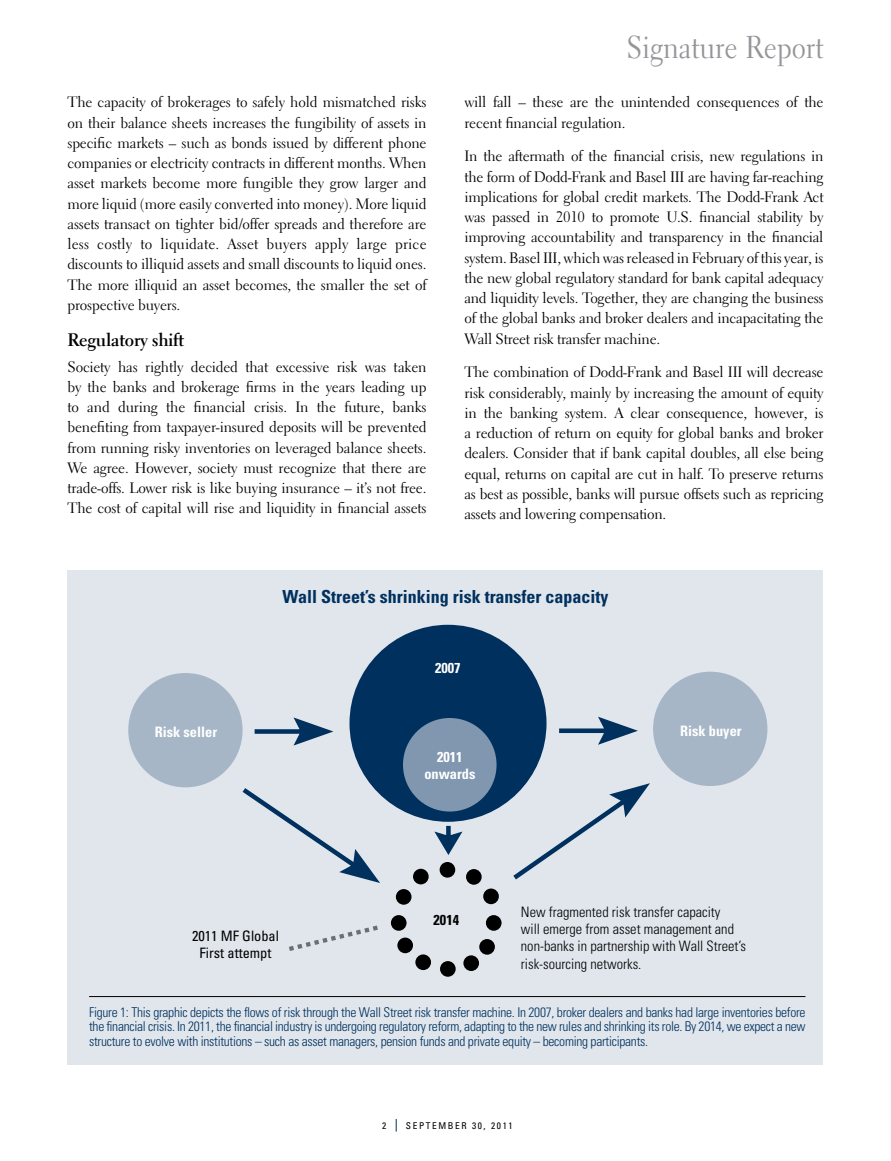
<style>
.page{position:relative;width:891px;height:1161px;background:#fff}
.page>*{position:absolute;margin:0;border:0;box-sizing:border-box;transform-origin:0 0}
.t1{font:31.5px "Electra LH";color:#939598;scale:.9 1}
.t2{font:700 condensed 18px "Univers";color:#00305e}
.t3{font:700 18px "Electra LH";letter-spacing:-.01em;color:#000}
.t4{font:15px/20.2px "Electra LH";letter-spacing:-.01em;color:#000;text-align:justify}
.t5{font:300 condensed 14.4px/17.2px "Univers";color:#000}
.t6{font:700 condensed 14.4px/17.2px "Univers";color:#fff;text-align:center}
.t7{font:condensed 14.4px/17.2px "Univers";color:#000;text-align:center}
.t8{font:700 condensed 14.4px "Univers";color:#000}
.t9{font:300 condensed 13.5px/14.2px "Univers";letter-spacing:-.02em;color:#00305e;text-align:justify}
.t10{font:condensed 9.3px "Univers";letter-spacing:.17em;color:#000}
</style>
<div class="page">
<svg style="left:396px;top:1119px;width:1px;height:13px"></svg>
<div style="left:68px;top:570px;width:756px;height:495px;background:#e0e6ec"></div>
<div style="left:653px;top:672px;width:114px;height:114px;background:#a6b6c7;border-radius:50%"></div>
<div style="left:350px;top:625px;width:197px;height:197px;background:#00305e;border-radius:50%"></div>
<div style="left:403px;top:718px;width:94px;height:94px;background:#8097af;border-radius:50%"></div>
<div style="left:128px;top:673px;width:115px;height:114px;background:#a6b6c7;border-radius:50%"></div>
<div style="left:440px;top:862px;width:15px;height:16px;background:#000;border-radius:50%"></div>
<div style="left:440px;top:961px;width:16px;height:16px;background:#000;border-radius:50%"></div>
<div style="left:486px;top:915px;width:16px;height:16px;background:#000;border-radius:50%"></div>
<div style="left:391px;top:915px;width:16px;height:16px;background:#000;border-radius:50%"></div>
<div style="left:463px;top:955px;width:16px;height:16px;background:#000;border-radius:50%"></div>
<div style="left:479px;top:939px;width:16px;height:16px;background:#000;border-radius:50%"></div>
<div style="left:483px;top:889px;width:16px;height:15px;background:#000;border-radius:50%"></div>
<div style="left:466px;top:869px;width:16px;height:16px;background:#000;border-radius:50%"></div>
<div style="left:413px;top:869px;width:16px;height:15px;background:#000;border-radius:50%"></div>
<div style="left:396px;top:889px;width:16px;height:16px;background:#000;border-radius:50%"></div>
<div style="left:415px;top:954px;width:16px;height:16px;background:#000;border-radius:50%"></div>
<div style="left:397px;top:938px;width:16px;height:15px;background:#000;border-radius:50%"></div>
<svg style="left:289px;top:925px;width:89px;height:26px"></svg>
<svg style="left:255px;top:717px;width:78px;height:29px"></svg>
<svg style="left:559px;top:717px;width:79px;height:28px"></svg>
<svg style="left:513px;top:783px;width:137px;height:96px"></svg>
<svg style="left:243px;top:788px;width:137px;height:95px"></svg>
<svg style="left:434px;top:826px;width:28px;height:29px"></svg>
<hr style="left:89px;top:996px;width:717px;height:1px;background:#000">
<p class="t4" style="left:68px;top:92px;width:361px">The capacity of brokerages to safely hold mismatched risks on their balance sheets increases the fungibility of assets in specific markets – such as bonds issued by different phone companies or electricity contracts in different months. When asset markets become more fungible they grow larger and more liquid (more easily converted into money). More liquid assets transact on tighter bid/offer spreads and therefore are less costly to liquidate. Asset buyers apply large price discounts to illiquid assets and small discounts to liquid ones.<br>The more illiquid an asset becomes, the smaller the set of prospective buyers.</p>
<p class="t3" style="left:68px;top:329px;width:118px">Regulatory shift</p>
<p class="t4" style="left:68px;top:356px;width:361px">Society has rightly decided that excessive risk was taken by the banks and brokerage firms in the years leading up to and during the financial crisis. In the future, banks benefiting from taxpayer-insured deposits will be prevented from running risky inventories on leveraged balance sheets.<br>We agree. However, society must recognize that there are trade-offs. Lower risk is like buying insurance – it’s not free.<br>The cost of capital will rise and liquidity in financial assets</p>
<h1 class="t1" style="left:626px;top:28px;width:220px">Signature Report</h1>
<p class="t4" style="left:464px;top:92px;width:361px">will fall – these are the unintended consequences of the recent financial regulation.</p>
<p class="t4" style="left:464px;top:146px;width:361px">In the aftermath of the financial crisis, new regulations in the form of Dodd-Frank and Basel III are having far-reaching implications for global credit markets. The Dodd-Frank Act was passed in 2010 to promote U.S. financial stability by improving accountability and transparency in the financial system. Basel III, which was released in February of this year, is the new global regulatory standard for bank capital adequacy and liquidity levels. Together, they are changing the business of the global banks and broker dealers and incapacitating the Wall Street risk transfer machine.</p>
<p class="t4" style="left:464px;top:362px;width:361px">The combination of Dodd-Frank and Basel III will decrease risk considerably, mainly by increasing the amount of equity in the banking system. A clear consequence, however, is a reduction of return on equity for global banks and broker dealers. Consider that if bank capital doubles, all else being equal, returns on capital are cut in half. To preserve returns as best as possible, banks will pursue offsets such as repricing assets and lowering compensation.</p>
<p class="t2" style="left:282px;top:585px;width:328px">Wall Street’s shrinking risk transfer capacity</p>
<p class="t6" style="left:435px;top:659px;width:27px">2007</p>
<p class="t6" style="left:155px;top:723px;width:64px">Risk seller</p>
<p class="t6" style="left:680px;top:722px;width:63px">Risk buyer</p>
<p class="t6" style="left:424px;top:748px;width:53px">2011 onwards</p>
<p class="t5" style="left:521px;top:903px;width:227px">New fragmented risk transfer capacity<br>will emerge from asset management and non-banks in partnership with Wall Street’s risk-sourcing networks.</p>
<p class="t9" style="left:89px;top:1005px;width:718px">Figure 1: This graphic depicts the flows of risk through the Wall Street risk transfer machine. In 2007, broker dealers and banks had large inventories before the financial crisis. In 2011, the financial industry is undergoing regulatory reform, adapting to the new rules and shrinking its role. By 2014, we expect a new structure to evolve with institutions – such as asset managers, pension funds and private equity – becoming participants.</p>
<p class="t8" style="left:434px;top:911px;width:27px">2014</p>
<p class="t7" style="left:192px;top:927px;width:89px">2011 MF Global<br>First attempt</p>
<p class="t10" style="left:382px;top:1119px;width:6px">2</p>
<p class="t10" style="left:406px;top:1119px;width:108px">September 30, 2011</p>
</div>
